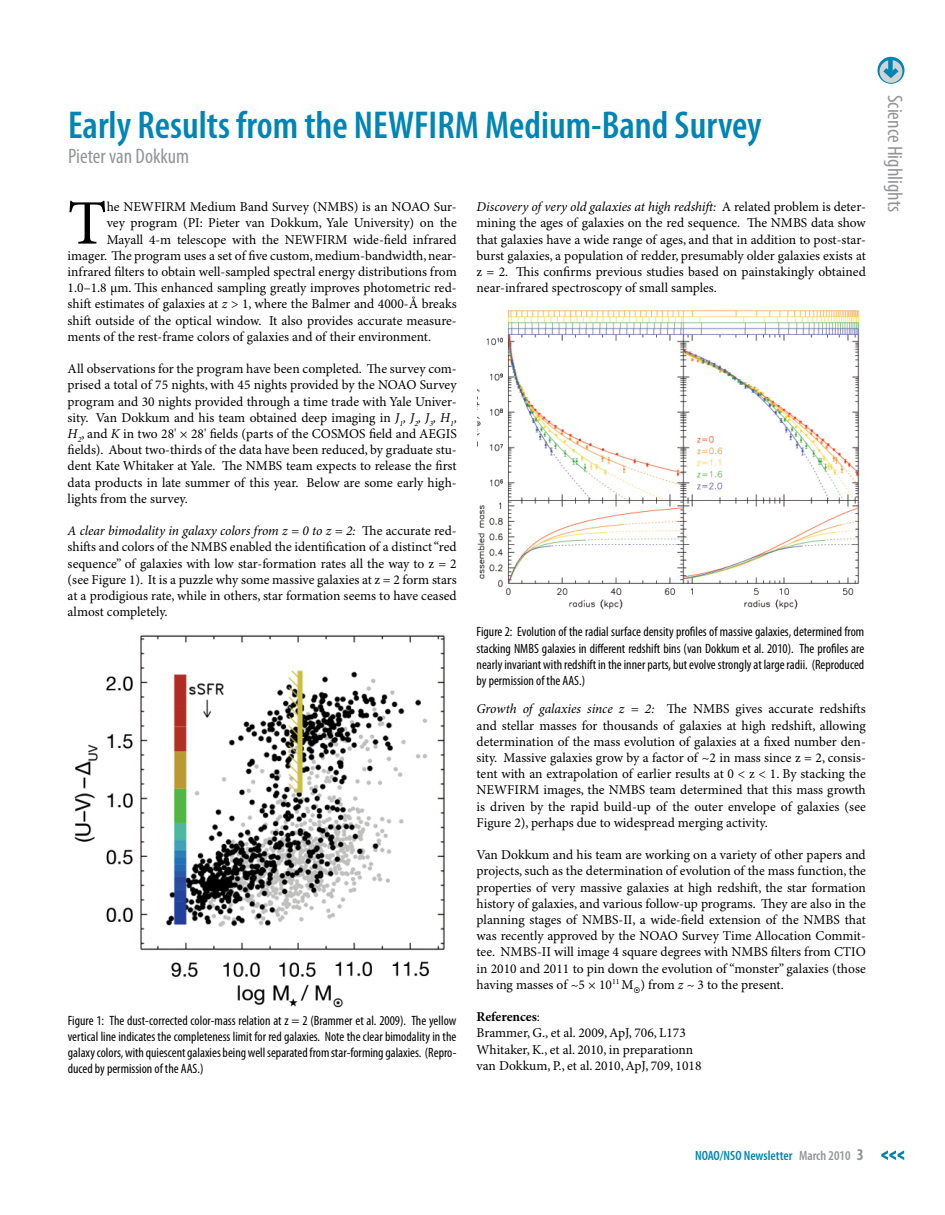
<style>
.page{position:relative;width:945px;height:1215px;background:#fff}
.page>*{position:absolute;margin:0;border:0;box-sizing:border-box;transform-origin:0 0}
.t1{font:63.3px "Minion Pro";color:#000}
.t2{font:600 condensed 39px "Myriad Pro";color:#0085b5}
.t3{font:condensed 21px "Myriad Pro";color:#939598}
.t4{font:13.5px/16.2px "Minion Pro";color:#000;text-align:justify}
.t5{font:condensed 13.5px/16.2px "Myriad Pro";color:#000;text-align:justify}
.t6{font:600 condensed 13.5px "Myriad Pro";color:#0085b5}
.s1{font-style:italic}
.s2{font-weight:700}
.s3{color:#939598}
.s4{font-weight:700;font-size:16.5px;color:#939598}
</style>
<div class="page">
<svg style="left:881px;top:1150px;width:23px;height:10px"></svg>
<svg style="left:878px;top:57px;width:26px;height:27px"></svg>
<img style="left:74px;top:635px;width:371px;height:373px">
<img style="left:477px;top:310px;width:383px;height:300px">
<h2 class="t2" style="left:68px;top:101px;width:695px">Early Results from the NEWFIRM Medium-Band Survey</h2>
<h3 class="t3" style="left:68px;top:143px;width:123px">Pieter van Dokkum</h3>
<h1 class="t1" style="left:68px;top:186px;width:41px">T</h1>
<p class="t4" style="left:107px;top:199px;width:351px">he NEWFIRM Medium Band Survey (NMBS) is an NOAO Sur-</p>
<p class="t4" style="left:477px;top:199px;width:391px"><span class="s1">Discovery of very old galaxies at high redshift:</span> A related problem is deter&shy;mining the ages of galaxies on the red sequence. The NMBS data show that galaxies have a wide range of ages, and that in addition to post-star&shy;burst galaxies, a population of redder, presumably older galaxies exists at z = 2. This confirms previous studies based on painstakingly obtained near-infrared spectroscopy of small samples.</p>
<p class="t4" style="left:107px;top:216px;width:352px">vey program (PI: Pieter van Dokkum, Yale University) on the</p>
<p class="t4" style="left:107px;top:232px;width:351px">Mayall 4-m telescope with the NEWFIRM wide-field infrared</p>
<p class="t4" style="left:68px;top:248px;width:391px">imager. The program uses a set of five custom, medium-bandwidth, near-</p>
<p class="t4" style="left:68px;top:264px;width:391px">infrared filters to obtain well-sampled spectral energy distributions from</p>
<p class="t4" style="left:68px;top:280px;width:391px">1.0–1.8 µm. This enhanced sampling greatly improves photometric red-</p>
<p class="t4" style="left:68px;top:297px;width:391px">shift estimates of galaxies at <span class="s1">z</span> &gt; 1, where the Balmer and 4000-Å breaks</p>
<p class="t4" style="left:68px;top:313px;width:391px">shift outside of the optical window. It also provides accurate measure-</p>
<p class="t4" style="left:68px;top:329px;width:365px">ments of the rest-frame colors of galaxies and of their environment.</p>
<p class="t4" style="left:68px;top:361px;width:391px">All observations for the program have been completed. The survey com&shy;prised a total of 75 nights, with 45 nights provided by the NOAO Survey program and 30 nights provided through a time trade with Yale Univer&shy;sity. Van Dokkum and his team obtained deep imaging in <span class="s1">J</span><sub>1</sub><span class="s1">, J</span><sub>2</sub><span class="s1">, J</span><sub>3</sub><span class="s1">, H</span><sub>1</sub><span class="s1">, H</span><sub>2</sub>, and <span class="s1">K</span> in two 28' × 28' fields (parts of the COSMOS field and AEGIS fields). About two-thirds of the data have been reduced, by graduate stu&shy;dent Kate Whitaker at Yale. The NMBS team expects to release the first data products in late summer of this year. Below are some early high&shy;lights from the survey.</p>
<p class="t4" style="left:68px;top:523px;width:391px"><span class="s1">A clear bimodality in galaxy colors from z = 0 to z = 2:</span> The accurate red&shy;shifts and colors of the NMBS enabled the identification of a distinct “red sequence” of galaxies with low star-formation rates all the way to z = 2 (see Figure 1). It is a puzzle why some massive galaxies at z = 2 form stars at a prodigious rate, while in others, star formation seems to have ceased almost completely.</p>
<p class="t5" style="left:68px;top:1012px;width:390px">Figure 1: The dust-corrected color-mass relation at z = 2 (Brammer et al. 2009). The yellow vertical line indicates the completeness limit for red galaxies. Note the clear bimodality in the galaxy colors, with quiescent galaxies being well separated from star-forming galaxies. (Repro&shy;duced by permission of the AAS.)</p>
<p class="t5" style="left:477px;top:624px;width:389px">Figure 2: Evolution of the radial surface density profiles of massive galaxies, determined from stacking NMBS galaxies in different redshift bins (van Dokkum et al. 2010). The profiles are nearly invariant with redshift in the inner parts, but evolve strongly at large radii. (Reproduced by permission of the AAS.)</p>
<p class="t4" style="left:477px;top:702px;width:391px"><span class="s1">Growth of galaxies since z = 2:</span> The NMBS gives accurate redshifts and stellar masses for thousands of galaxies at high redshift, allowing determination of the mass evolution of galaxies at a fixed number den&shy;sity. Massive galaxies grow by a factor of ~2 in mass since z = 2, consis&shy;tent with an extrapolation of earlier results at 0 &lt; z &lt; 1. By stacking the NEWFIRM images, the NMBS team determined that this mass growth is driven by the rapid build-up of the outer envelope of galaxies (see Figure 2), perhaps due to widespread merging activity.</p>
<p class="t4" style="left:477px;top:847px;width:391px">Van Dokkum and his team are working on a variety of other papers and projects, such as the determination of evolution of the mass function, the properties of very massive galaxies at high redshift, the star formation history of galaxies, and various follow-up programs. They are also in the planning stages of NMBS-II, a wide-field extension of the NMBS that was recently approved by the NOAO Survey Time Allocation Commit&shy;tee. NMBS-II will image 4 square degrees with NMBS filters from CTIO in 2010 and 2011 to pin down the evolution of “monster” galaxies (those having masses of ~5 × 10<sup>11</sup> M ) from <span class="s1">z</span> ~ 3 to the present.</p>
<p class="t4" style="left:477px;top:1009px;width:226px;text-align:left"><span class="s2">References</span>:<br>Brammer, G., et al. 2009, ApJ, 706, L173<br>Whitaker, K., et al. 2010, in preparationn van Dokkum, P., et al. 2010, ApJ, 709, 1018</p>
<h3 class="t3" style="left:908px;top:94px;width:119px;rotate:90deg">Science Highlights</h3>
<p class="t6" style="left:695px;top:1147px;width:170px">NOAO/NSO Newsletter <span class="s3">March 2010</span> <span class="s4">3</span></p>
</div>
